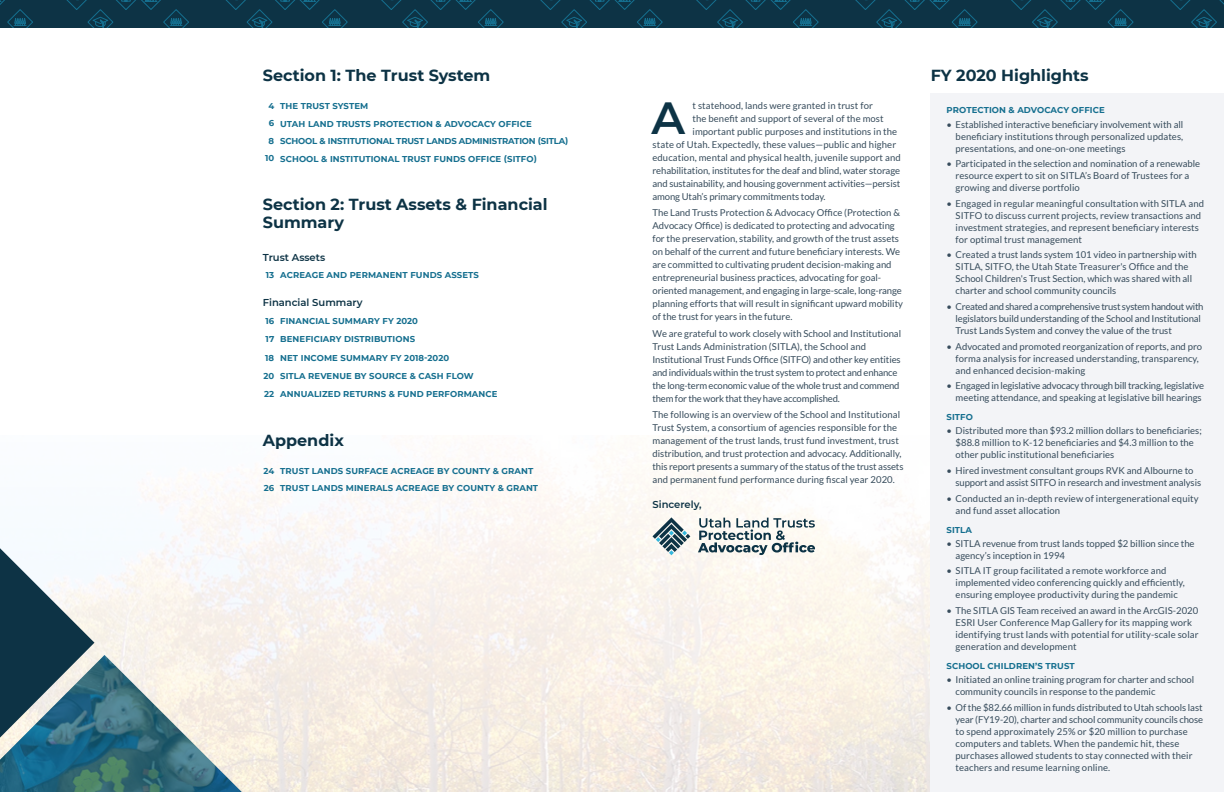
<style>
.page{position:relative;width:1224px;height:792px;background:#fff}
.page>*{position:absolute;margin:0;border:0;box-sizing:border-box;transform-origin:0 0}
.Header_1{font:600 45px "Montserrat";color:#0d3345}
.Header_2{font:700 16px/18px "Montserrat";color:#0d3345}
.Header_3{font:600 10px "Montserrat";color:#0d3345}
.Body_Copy{font:9.5px/12px "Lato";color:#374c5c}
.Body_Copy-2{font:9.5px/13px "Lato";letter-spacing:-.02em;color:#374c5c}
.Subheader{font:700 8.5px "Montserrat";letter-spacing:.01em;color:#156f8f}
.Subheader-2{font:700 8.5px "Montserrat";letter-spacing:-.02em;color:#156f8f}
</style>
<div class="page">
<div style="left:927px;top:0;width:297px;height:28px;background:#0d3345"></div>
<svg style="left:1170px;top:0;width:54px;height:28px"></svg>
<img style="left:149px;top:435px;width:782px;height:357px">
<div style="left:0;top:0;width:297px;height:28px;background:#0d3345"></div>
<svg style="left:0;top:0;width:189px;height:28px"></svg>
<div style="left:612px;top:0;width:315px;height:28px;background:#0d3345"></div>
<svg style="left:855px;top:0;width:279px;height:28px"></svg>
<div style="left:297px;top:0;width:315px;height:28px;background:#0d3345"></div>
<svg style="left:226px;top:0;width:278px;height:28px"></svg>
<svg style="left:540px;top:0;width:279px;height:28px"></svg>
<div style="left:931px;top:94px;width:293px;height:698px;background:#f3f4f7"></div>
<svg style="left:0;top:548px;width:242px;height:244px"></svg>
<svg style="left:653px;top:517px;width:37px;height:38px"></svg>
<svg style="left:698px;top:518px;width:117px;height:37px"></svg>
<p class="Header_2" style="left:263px;top:66px;width:229px">Section 1: The Trust System</p>
<p class="Subheader" style="left:268px;top:100px;width:7px">4</p>
<p class="Subheader" style="left:269px;top:117px;width:7px">6</p>
<p class="Subheader" style="left:280px;top:100px;width:90px">THE TRUST SYSTEM</p>
<p class="Subheader" style="left:280px;top:118px;width:253px">UTAH LAND TRUSTS PROTECTION &amp; ADVOCACY OFFICE</p>
<p class="Subheader-2" style="left:280px;top:135px;width:290px">SCHOOL &amp; INSTITUTIONAL TRUST LANDS ADMINISTRATION (SITLA)</p>
<p class="Subheader" style="left:269px;top:135px;width:7px">8</p>
<p class="Subheader" style="left:280px;top:153px;width:258px">SCHOOL &amp; INSTITUTIONAL TRUST FUNDS OFFICE (SITFO)</p>
<p class="Subheader" style="left:265px;top:152px;width:11px">10</p>
<p class="Header_2" style="left:263px;top:195px;width:286px">Section 2: Trust Assets &amp; Financial<br>Summary</p>
<p class="Header_3" style="left:263px;top:250px;width:64px">Trust Assets</p>
<p class="Header_3" style="left:263px;top:295px;width:101px">Financial Summary</p>
<p class="Subheader" style="left:280px;top:269px;width:200px">ACREAGE AND PERMANENT FUNDS ASSETS</p>
<p class="Subheader" style="left:266px;top:269px;width:10px">13</p>
<p class="Subheader" style="left:280px;top:315px;width:139px">FINANCIAL SUMMARY FY 2020</p>
<p class="Subheader" style="left:280px;top:333px;width:136px">BENEFICIARY DISTRIBUTIONS</p>
<p class="Subheader" style="left:280px;top:351px;width:171px">NET INCOME SUMMARY FY 2018-2020</p>
<p class="Subheader" style="left:265px;top:315px;width:10px">16</p>
<p class="Subheader" style="left:266px;top:333px;width:10px">17</p>
<p class="Subheader" style="left:265px;top:352px;width:11px">18</p>
<p class="Subheader" style="left:280px;top:370px;width:195px">SITLA REVENUE BY SOURCE &amp; CASH FLOW</p>
<p class="Subheader" style="left:280px;top:388px;width:219px">ANNUALIZED RETURNS &amp; FUND PERFORMANCE</p>
<p class="Subheader" style="left:263px;top:370px;width:12px">20</p>
<p class="Subheader" style="left:264px;top:388px;width:12px">22</p>
<p class="Header_2" style="left:263px;top:430px;width:82px">Appendix</p>
<p class="Subheader" style="left:280px;top:465px;width:255px">TRUST LANDS SURFACE ACREAGE BY COUNTY &amp; GRANT</p>
<p class="Subheader" style="left:280px;top:482px;width:259px">TRUST LANDS MINERALS ACREAGE BY COUNTY &amp; GRANT</p>
<p class="Subheader" style="left:263px;top:465px;width:12px">24</p>
<p class="Subheader" style="left:264px;top:482px;width:12px">26</p>
<p class="Header_2" style="left:931px;top:66px;width:159px">FY 2020 Highlights</p>
<p class="Body_Copy" style="left:693px;top:99px;width:182px">t statehood, lands were granted in trust for</p>
<p class="Body_Copy" style="left:693px;top:112px;width:193px">the benefit and support of several of the most</p>
<p class="Body_Copy" style="left:693px;top:125px;width:206px">important public purposes and institutions in the</p>
<p class="Body_Copy" style="left:653px;top:138px;width:245px">state of Utah. Expectedly, these values—public and higher</p>
<p class="Body_Copy" style="left:653px;top:151px;width:250px">education, mental and physical health, juvenile support and</p>
<p class="Body_Copy" style="left:653px;top:164px;width:249px">rehabilitation, institutes for the deaf and blind, water storage</p>
<p class="Body_Copy" style="left:653px;top:177px;width:249px">and sustainability, and housing government activities—persist</p>
<p class="Body_Copy" style="left:653px;top:190px;width:175px">among Utah’s primary commitments today.</p>
<p class="Body_Copy" style="left:653px;top:206px;width:252px;line-height:13px">The Land Trusts Protection &amp; Advocacy Office (Protection &amp; Advocacy Office) is dedicated to protecting and advocating for the preservation, stability, and growth of the trust assets on behalf of the current and future beneficiary interests. We are committed to cultivating prudent decision-making and entrepreneurial business practices, advocating for goal&shy;oriented management, and engaging in large-scale, long-range planning efforts that will result in significant upward mobility of the trust for years in the future.</p>
<p class="Body_Copy-2" style="left:653px;top:327px;width:250px">We are grateful to work closely with School and Institutional Trust Lands Administration (SITLA), the School and Institutional Trust Funds Office (SITFO) and other key entities and individuals within the trust system to protect and enhance the long-term economic value of the whole trust and commend them for the work that they have accomplished.</p>
<p class="Body_Copy" style="left:653px;top:408px;width:253px;line-height:13px">The following is an overview of the School and Institutional Trust System, a consortium of agencies responsible for the management of the trust lands, trust fund investment, trust distribution, and trust protection and advocacy. Additionally, this report presents a summary of the status of the trust assets and permanent fund performance during fiscal year 2020.</p>
<p class="Header_3" style="left:653px;top:497px;width:51px">Sincerely,</p>
<p class="Header_1" style="left:652px;top:86px;width:35px">A</p>
<p class="Subheader" style="left:947px;top:104px;width:160px">PROTECTION &amp; ADVOCACY OFFICE</p>
<p class="Body_Copy" style="left:956px;top:118px;width:229px;text-align:justify;text-indent:-9px">• Established interactive beneficiary involvement with all beneficiary institutions through personalized updates, presentations, and one-on-one meetings</p>
<p class="Body_Copy" style="left:956px;top:158px;width:246px;text-indent:-9px">• Participated in the selection and nomination of a renewable resource expert to sit on SITLA’s Board of Trustees for a growing and diverse portfolio</p>
<p class="Body_Copy" style="left:956px;top:197px;width:250px;text-indent:-9px">• Engaged in regular meaningful consultation with SITLA and SITFO to discuss current projects, review transactions and investment strategies, and represent beneficiary interests for optimal trust management</p>
<p class="Body_Copy" style="left:956px;top:249px;width:243px;text-indent:-9px">• Created a trust lands system 101 video in partnership with SITLA, SITFO, the Utah State Treasurer's Office and the School Children's Trust Section, which was shared with all charter and school community councils</p>
<p class="Body_Copy" style="left:956px;top:300px;width:249px;text-indent:-9px">• Created and shared a comprehensive trust system handout with legislators build understanding of the School and Institutional<br>Trust Lands System and convey the value of the trust</p>
<p class="Body_Copy" style="left:956px;top:340px;width:248px;text-indent:-9px">• Advocated and promoted reorganization of reports, and pro forma analysis for increased understanding, transparency, and enhanced decision-making</p>
<p class="Body_Copy-2" style="left:947px;top:380px;width:259px;line-height:12px;text-align:right">• Engaged in legislative advocacy through bill tracking, legislative meeting attendance, and speaking at legislative bill hearings</p>
<p class="Subheader" style="left:947px;top:411px;width:28px">SITFO</p>
<p class="Body_Copy" style="left:956px;top:425px;width:248px;text-indent:-9px">• Distributed more than $93.2 million dollars to beneficiaries; $88.8 million to K-12 beneficiaries and $4.3 million to the other public institutional beneficiaries</p>
<p class="Body_Copy" style="left:956px;top:464px;width:247px;text-indent:-9px">• Hired investment consultant groups RVK and Albourne to support and assist SITFO in research and investment analysis</p>
<p class="Body_Copy" style="left:956px;top:492px;width:245px;text-indent:-9px">• Conducted an in-depth review of intergenerational equity and fund asset allocation</p>
<p class="Subheader" style="left:947px;top:524px;width:27px">SITLA</p>
<p class="Body_Copy" style="left:956px;top:537px;width:241px;text-indent:-9px">• SITLA revenue from trust lands topped $2 billion since the agency’s inception in 1994</p>
<p class="Body_Copy" style="left:956px;top:565px;width:231px;text-indent:-9px">• SITLA IT group facilitated a remote workforce and implemented video conferencing quickly and efficiently, ensuring employee productivity during the pandemic</p>
<p class="Body_Copy" style="left:956px;top:605px;width:245px;text-indent:-9px">• The SITLA GIS Team received an award in the ArcGIS-2020<br>ESRI User Conference Map Gallery for its mapping work identifying trust lands with potential for utility-scale solar generation and development</p>
<p class="Subheader" style="left:947px;top:660px;width:130px">SCHOOL CHILDREN’S TRUST</p>
<p class="Body_Copy" style="left:956px;top:674px;width:240px;text-indent:-9px">• Initiated an online training program for charter and school community councils in response to the pandemic</p>
<p class="Body_Copy" style="left:956px;top:701px;width:249px;text-indent:-9px">• Of the $82.66 million in funds distributed to Utah schools last year (FY19-20), charter and school community councils chose to spend approximately 25% or $20 million to purchase computers and tablets. When the pandemic hit, these purchases allowed students to stay connected with their teachers and resume learning online.</p>
</div>
